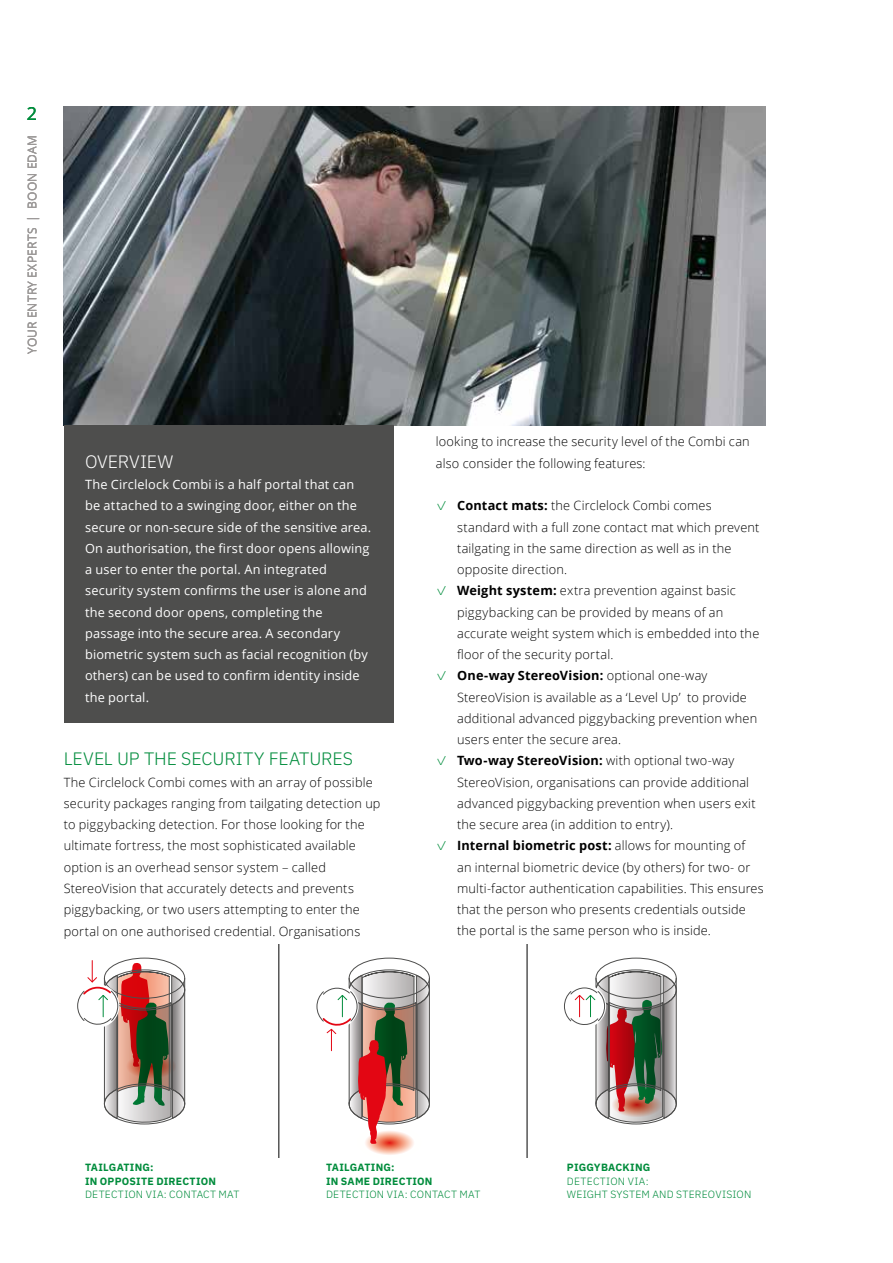
<style>
.page{position:relative;width:893px;height:1263px;background:#fff}
.page>*{position:absolute;margin:0;border:0;box-sizing:border-box;transform-origin:0 0}
.t1{font:300 18px "IBM Plex Sans";letter-spacing:-.01em;color:#008c3c}
.t2{font:300 18px "IBM Plex Sans";letter-spacing:-.01em;color:#fff}
.t3{font:18px "Open Sans";color:#008c3c}
.t4{font:300 12.75px/21.3px "Open Sans";letter-spacing:.015em;color:#000}
.t5{font:12.75px/21.3px "Open Sans";letter-spacing:.015em;color:#fff}
.t6{font:12px "Open Sans";letter-spacing:.02em;color:#9c9998}
.t7{font:300 10.65px/12.9px "IBM Plex Sans";color:#008c3c}
.t8{font:700 10.65px/12.9px "IBM Plex Sans";color:#008c3c}
.t9{font:300 10.5px/13.5px "IBM Plex Sans";letter-spacing:.02em;color:#008c3c}
.t10{font:700 10.5px/13.5px "IBM Plex Sans";letter-spacing:.025em;color:#008c3c}
.s1{font-family:"IBM Plex Sans";color:#008c3c}
.s2{font-weight:700}
</style>
<div class="page">
<img style="left:64px;top:106px;width:701px;height:319px">
<div style="left:64px;top:425px;width:329px;height:298px;background:#4e4e4d"></div>
<svg style="left:77px;top:960px;width:108px;height:163px"></svg>
<svg style="left:316px;top:971px;width:114px;height:184px"></svg>
<hr style="left:676px;top:978px;width:1px;height:126px;background:#4e4e4d">
<svg style="left:564px;top:971px;width:112px;height:152px"></svg>
<hr style="left:279px;top:944px;width:1px;height:214px;background:#000">
<hr style="left:527px;top:944px;width:1px;height:214px;background:#000">
<h1 class="t3" style="left:27px;top:101px;width:12px">2</h1>
<p class="t6" style="left:24px;top:354px;width:221px;rotate:-90deg">YOUR ENTRY EXPERTS | BOON EDAM</p>
<h1 class="t2" style="left:85px;top:448px;width:90px">OVERVIEW</h1>
<p class="t5" style="left:85px;top:473px;width:288px">The Circlelock Combi is a half portal that can be attached to a swinging door, either on the secure or non-secure side of the sensitive area.<br>On authorisation, the first door opens allowing a user to enter the portal. An integrated security system confirms the user is alone and the second door opens, completing the passage into the secure area. A secondary biometric system such as facial recognition (by others) can be used to confirm identity inside the portal.</p>
<h1 class="t1" style="left:64px;top:745px;width:291px">LEVEL UP THE SECURITY FEATURES</h1>
<p class="t4" style="left:64px;top:771px;width:318px">The Circlelock Combi comes with an array of possible security packages ranging from tailgating detection up to piggybacking detection. For those looking for the ultimate fortress, the most sophisticated available option is an overhead sensor system – called StereoVision that accurately detects and prevents piggybacking, or two users attempting to enter the portal on one authorised credential. Organisations</p>
<p class="t4" style="left:436px;top:431px;width:315px">looking to increase the security level of the Combi can also consider the following features:</p>
<p class="t4" style="left:457px;top:495px;width:304px;text-indent:-21px"><span class="s1">✓</span> <span class="s2">Contact mats:</span> the Circlelock Combi comes standard with a full zone contact mat which prevent tailgating in the same direction as well as in the opposite direction.</p>
<p class="t4" style="left:457px;top:580px;width:304px;text-indent:-21px"><span class="s1">✓</span> <span class="s2">Weight system:</span> extra prevention against basic piggybacking can be provided by means of an accurate weight system which is embedded into the floor of the security portal.</p>
<p class="t4" style="left:457px;top:665px;width:302px;text-indent:-21px"><span class="s1">✓</span> <span class="s2">One-way StereoVision:</span> optional one-way StereoVision is available as a ‘Level Up’ to provide additional advanced piggybacking prevention when users enter the secure area.</p>
<p class="t4" style="left:457px;top:750px;width:300px;text-indent:-21px"><span class="s1">✓</span> <span class="s2">Two-way StereoVision:</span> with optional two-way StereoVision, organisations can provide additional advanced piggybacking prevention when users exit the secure area (in addition to entry).</p>
<p class="t4" style="left:457px;top:835px;width:308px;text-indent:-21px"><span class="s1">✓</span> <span class="s2">Internal biometric post:</span> allows for mounting of<br>an internal biometric device (by others) for two- or multi-factor authentication capabilities. This ensures that the person who presents credentials outside the portal is the same person who is inside.</p>
<p class="t10" style="left:85px;top:1160px;width:132px">TAILGATING:<br>IN OPPOSITE DIRECTION</p>
<p class="t9" style="left:85px;top:1187px;width:156px">DETECTION VIA: CONTACT MAT</p>
<p class="t8" style="left:89px;top:1161px;width:126px;text-indent:-5px">TAILGATING :<br>N O POSTIE DIRECTION</p>
<p class="t7" style="left:104px;top:1187px;width:136px">ECTION VIA: CONTACT MAT</p>
<p class="t10" style="left:326px;top:1160px;width:108px">TAILGATING:<br>IN SAME DIRECTION</p>
<p class="t9" style="left:326px;top:1187px;width:156px">DETECTION VIA: CONTACT MAT</p>
<p class="t8" style="left:321px;top:1161px;width:107px">TAILGATING :<br>IN SAME DIRECTION</p>
<p class="t7" style="left:321px;top:1187px;width:155px">DETECTION VIA: CONTACT MAT</p>
<p class="t10" style="left:567px;top:1160px;width:85px">PIGGYBACKING</p>
<p class="t9" style="left:567px;top:1173px;width:186px">DETECTION VIA:<br>WEIGHT SYSTEM AND STEREOVISION</p>
<p class="t8" style="left:562px;top:1161px;width:84px">PIGGYBACKING</p>
<p class="t7" style="left:562px;top:1175px;width:185px">DETECTION VIA:<br>WEIGHT SYSTEM AND STEREOVISION</p>
</div>
